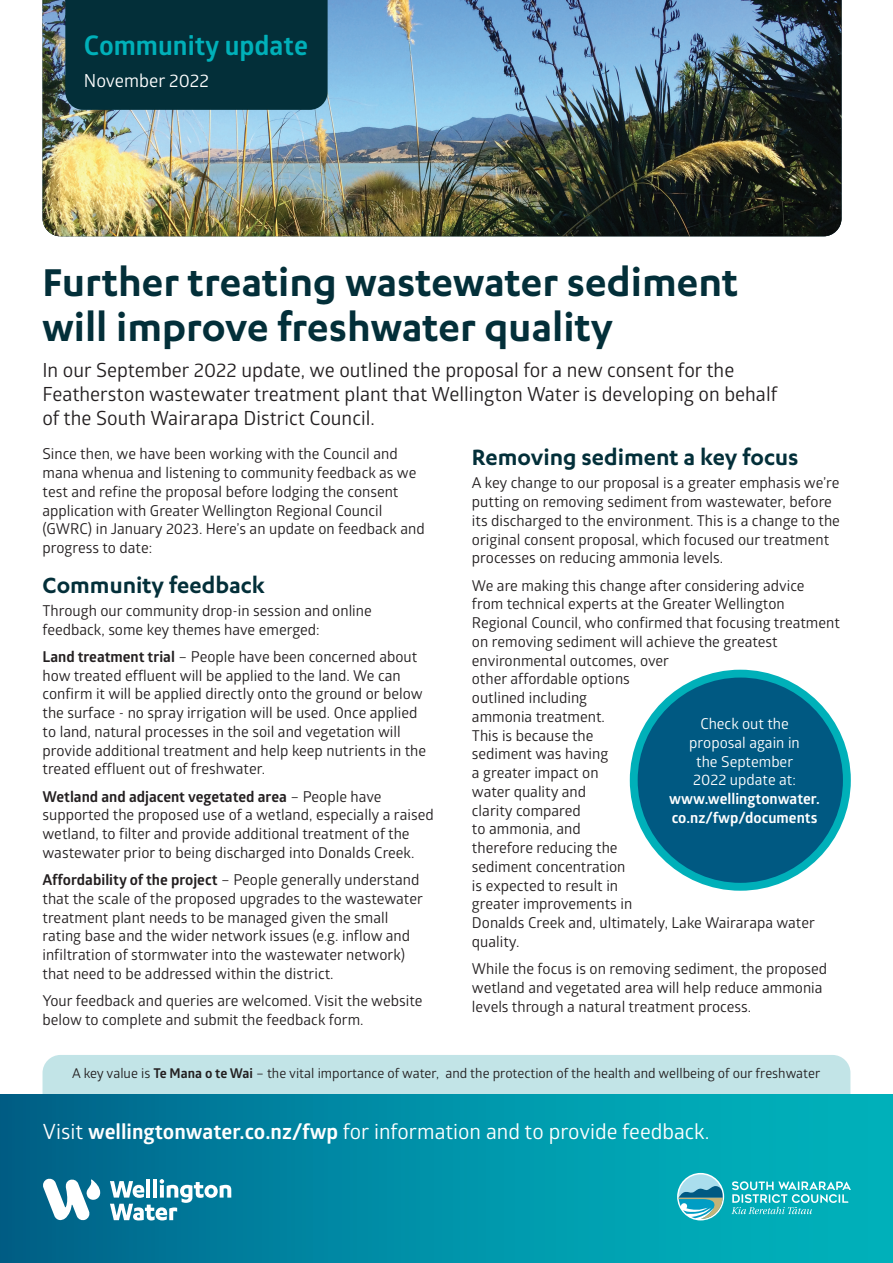
<style>
.page{position:relative;width:893px;height:1263px;background:#fff}
.page>*{position:absolute;margin:0;border:0;box-sizing:border-box;transform-origin:0 0}
.Heading{font:600 45px/45px "Karbon";color:#032f39}
.Body{font:700 27px "Glober";color:#00b0b9}
.t1{font:600 25.5px "Karbon";color:#032f39}
.text{font:21px "Glober";color:#fff}
.Intro{font:19.5px/24px "Glober";color:#231f20}
.Body-2{font:18px "Glober";color:#fff}
.Body-3{font:15px/18.8px "Glober";color:#231f20}
.Body-4{font:15px/18.8px "Glober";color:#fff;text-align:center}
.Body-5{font:13.5px "Glober";color:#231f20}
.s1{font-weight:700}
</style>
<div class="page">
<div style="left:43px;top:1055px;width:807px;height:39px;background:#c2e4e7"></div>
<img style="left:43px;top:0;width:799px;height:236px">
<div style="left:65px;top:0;width:263px;height:110px;background:#032f39"></div>
<div style="left:0;top:1094px;width:893px;height:169px;background:linear-gradient(to right,#00648c,#00bbc1)"></div>
<svg style="left:42px;top:1178px;width:58px;height:43px"></svg>
<svg style="left:110px;top:1179px;width:121px;height:41px"></svg>
<svg style="left:677px;top:1173px;width:47px;height:47px"></svg>
<svg style="left:679px;top:1174px;width:44px;height:45px;background:#63b4c2"></svg>
<svg style="left:731px;top:1181px;width:120px;height:33px;background:#3dc0c8"></svg>
<div style="left:634px;top:674px;width:213px;height:213px;background:#005982;border-radius:50%"></div>
<div style="left:630px;top:670px;width:221px;height:221px;border:8px solid #00b0b9;border-radius:50%"></div>
<p class="Body" style="left:84px;top:27px;width:226px">Community update</p>
<p class="Body-2" style="left:84px;top:68px;width:127px">November 2022</p>
<p class="Heading" style="left:43px;top:258px;width:697px">Further treating wastewater sediment will improve freshwater quality</p>
<p class="Intro" style="left:43px;top:358px;width:736px">In our September 2022 update, we outlined the proposal for a new consent for the<br>Featherston wastewater treatment plant that Wellington Water is developing on behalf of the South Wairarapa District Council.</p>
<p class="Body-3" style="left:43px;top:444px;width:384px">Since then, we have been working with the Council and mana whenua and listening to community feedback as we test and refine the proposal before lodging the consent application with Greater Wellington Regional Council (GWRC) in January 2023. Here’s an update on feedback and progress to date:</p>
<p class="t1" style="left:43px;top:571px;width:224px">Community feedback</p>
<p class="Body-3" style="left:43px;top:600px;width:331px">Through our community drop-in session and online feedback, some key themes have emerged:</p>
<p class="Body-3" style="left:43px;top:646px;width:385px"><span class="s1">Land treatment trial</span> – People have been concerned about how treated effluent will be applied to the land. We can confirm it will be applied directly onto the ground or below the surface - no spray irrigation will be used. Once applied to land, natural processes in the soil and vegetation will provide additional treatment and help keep nutrients in the treated effluent out of freshwater.</p>
<p class="Body-3" style="left:43px;top:786px;width:393px"><span class="s1">Wetland and adjacent vegetated area</span> – People have supported the proposed use of a wetland, especially a raised wetland, to filter and provide additional treatment of the wastewater prior to being discharged into Donalds Creek.</p>
<p class="Body-3" style="left:43px;top:870px;width:382px"><span class="s1">Affordability of the project</span> – People generally understand that the scale of the proposed upgrades to the wastewater treatment plant needs to be managed given the small rating base and the wider network issues (e.g. inflow and infiltration of stormwater into the wastewater network) that need to be addressed within the district.</p>
<p class="Body-3" style="left:43px;top:991px;width:382px">Your feedback and queries are welcomed. Visit the website below to complete and submit the feedback form.</p>
<p class="t1" style="left:472px;top:443px;width:328px">Removing sediment a key focus</p>
<p class="Body-3" style="left:472px;top:473px;width:369px">A key change to our proposal is a greater emphasis we’re putting on removing sediment from wastewater, before its discharged to the environment. This is a change to the original consent proposal, which focused our treatment processes on reducing ammonia levels.</p>
<p class="Body-3" style="left:472px;top:575px;width:369px">We are making this change after considering advice<br>from technical experts at the Greater Wellington<br>Regional Council, who confirmed that focusing treatment on removing sediment will achieve the greatest environmental outcomes, over<br>other affordable options<br>outlined including<br>ammonia treatment.<br>This is because the<br>sediment was having<br>a greater impact on<br>water quality and<br>clarity compared<br>to ammonia, and<br>therefore reducing the<br>sediment concentration<br>is expected to result in<br>greater improvements in<br>Donalds Creek and, ultimately, Lake Wairarapa water quality.</p>
<p class="Body-3" style="left:472px;top:959px;width:357px">While the focus is on removing sediment, the proposed wetland and vegetated area will help reduce ammonia levels through a natural treatment process.</p>
<p class="Body-4" style="left:669px;top:714px;width:152px">Check out the<br>proposal again in<br>the September<br>2022 update at: <span class="s1">www.wellingtonwater. co.nz/fwp/documents</span></p>
<p class="Body-5" style="left:72px;top:1063px;width:750px">A key value is <span class="s1">Te Mana o te Wai</span> – the vital importance of water, and the protection of the health and wellbeing of our freshwater</p>
<p class="text" style="left:43px;top:1117px;width:668px">Visit <span class="s1">wellingtonwater.co.nz/fwp</span> for information and to provide feedback.</p>
</div>
